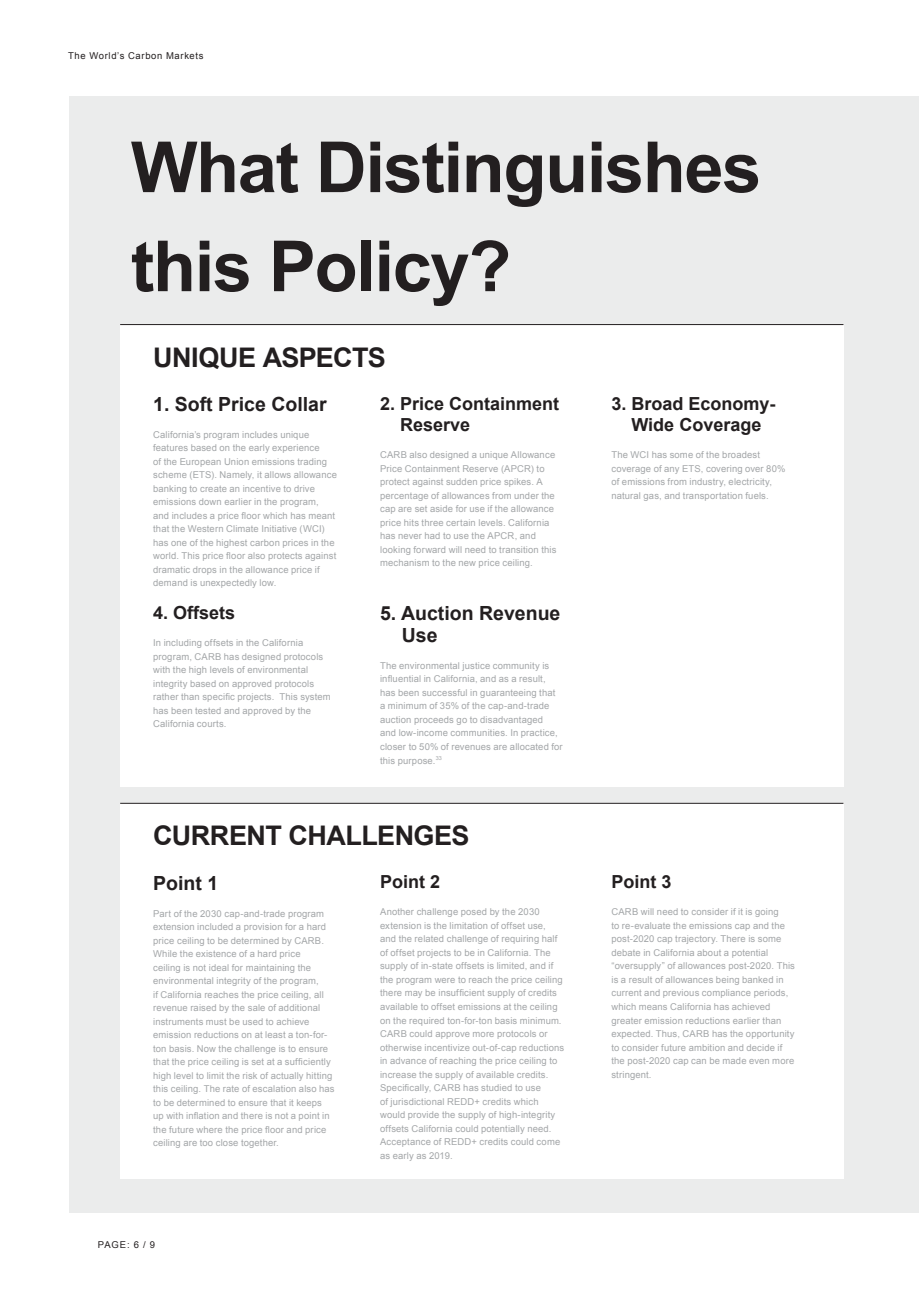
<style>
.page{position:relative;width:919px;height:1289px;background:#fff}
.page>*{position:absolute;margin:0;border:0;box-sizing:border-box;transform-origin:0 0}
.Big_Data_63_60{font:700 70.5px/99px "Arial";letter-spacing:-.02em;color:#231f20}
.Section_Subline__21{font:700 27px "Arial";letter-spacing:-.02em;color:#231f20}
.t1{font:700 19.5px "Arial";color:#231f20}
.t2{font:700 18px "Arial";color:#231f20}
._6_pt_Small_Text{font:9.45px/13.5px "Arial";letter-spacing:.015em;color:#a3a6a8}
.t3{font:9.45px "Arial";letter-spacing:.07em;color:#231f20}
</style>
<div class="page">
<div style="left:0;top:0;width:918px;height:1212px;background:#ebecec"></div>
<div style="left:0;top:0;width:68px;height:1288px;background:#fff"></div>
<div style="left:0;top:0;width:918px;height:96px;background:#fff"></div>
<div style="left:120px;top:325px;width:723px;height:461px;background:#fff"></div>
<hr style="left:120px;top:324px;width:723px;height:1px;background:#231f20">
<div style="left:120px;top:803px;width:723px;height:375px;background:#fff"></div>
<hr style="left:120px;top:803px;width:723px;height:1px;background:#231f20">
<p class="t3" style="left:68px;top:50px;width:137px">The World’s Carbon Markets</p>
<p class="Big_Data_63_60" style="left:131px;top:120px;width:632px">What Distinguishes this Policy?</p>
<p class="Section_Subline__21" style="left:153px;top:339px;width:234px">UNIQUE ASPECTS</p>
<p class="t2" style="left:380px;top:391px;width:181px">2. Price Containment</p>
<p class="t2" style="left:400px;top:413px;width:72px">Reserve</p>
<p class="_6_pt_Small_Text" style="left:380px;top:448px;width:178px">CARB also designed a unique Allowance Price Containment Reserve (APCR) to protect against sudden price spikes. A percentage of allowances from under the cap are set aside for use if the allowance price hits three certain levels. California has never had to use the APCR, and looking forward will need to transition this mechanism to the new price ceiling.</p>
<p class="t1" style="left:153px;top:391px;width:175px">1. Soft Price Collar</p>
<p class="_6_pt_Small_Text" style="left:153px;top:428px;width:185px">California’s program includes unique features based on the early experience<br>of the European Union emissions trading scheme (ETS). Namely, it allows allowance banking to create an incentive to drive emissions down earlier in the program, and includes a price floor which has meant that the Western Climate Initiative (WCI) has one of the highest carbon prices in the world. This price floor also protects against dramatic drops in the allowance price if demand is unexpectedly low.</p>
<p class="t2" style="left:153px;top:601px;width:84px">4. Offsets</p>
<p class="_6_pt_Small_Text" style="left:153px;top:636px;width:179px">In including offsets in the California program, CARB has designed protocols with the high levels of environmental integrity based on approved protocols rather than specific projects. This system has been tested and approved by the California courts.</p>
<p class="t1" style="left:380px;top:600px;width:182px">5. Auction Revenue</p>
<p class="t1" style="left:402px;top:622px;width:37px">Use</p>
<p class="_6_pt_Small_Text" style="left:380px;top:659px;width:184px">The environmental justice community is influential in California, and as a result, has been successful in guaranteeing that a minimum of 35% of the cap-and-trade auction proceeds go to disadvantaged<br>and low-income communities. In practice, closer to 50% of revenues are allocated for this purpose.<sup>33</sup></p>
<p class="Section_Subline__21" style="left:153px;top:818px;width:318px">CURRENT CHALLENGES</p>
<p class="t2" style="left:380px;top:870px;width:62px">Point 2</p>
<p class="_6_pt_Small_Text" style="left:380px;top:905px;width:186px">Another challenge posed by the 2030 extension is the limitation of offset use, and the related challenge of requiring half of offset projects to be in California. The supply of in-state offsets is limited, and if the program were to reach the price ceiling there may be insufficient supply of credits available to offset emissions at the ceiling on the required ton-for-ton basis minimum.<br>CARB could approve more protocols or otherwise incentivize out-of-cap reductions in advance of reaching the price ceiling to increase the supply of available credits.<br>Specifically, CARB has studied to use<br>of jurisdictional REDD+ credits which would provide the supply of high-integrity offsets California could potentially need.<br>Acceptance of REDD+ credits could come as early as 2019.</p>
<p class="t1" style="left:153px;top:869px;width:67px">Point 1</p>
<p class="_6_pt_Small_Text" style="left:153px;top:906px;width:183px">Part of the 2030 cap-and-trade program extension included a provision for a hard price ceiling to be determined by CARB.<br>While the existence of a hard price<br>ceiling is not ideal for maintaining the environmental integrity of the program,<br>if California reaches the price ceiling, all revenue raised by the sale of additional instruments must be used to achieve emission reductions on at least a ton-for&shy;ton basis. Now the challenge is to ensure that the price ceiling is set at a sufficiently high level to limit the risk of actually hitting this ceiling. The rate of escalation also has to be determined to ensure that it keeps up with inflation and there is not a point in the future where the price floor and price ceiling are too close together.</p>
<p class="t3" style="left:98px;top:1238px;width:59px">PAGE: 6 / 9</p>
<p class="t2" style="left:611px;top:391px;width:166px">3. Broad Economy-</p>
<p class="t2" style="left:631px;top:413px;width:131px">Wide Coverage</p>
<p class="_6_pt_Small_Text" style="left:611px;top:448px;width:176px">The WCI has some of the broadest coverage of any ETS, covering over 80% of emissions from industry, electricity, natural gas, and transportation fuels.</p>
<p class="t2" style="left:611px;top:870px;width:62px">Point 3</p>
<p class="_6_pt_Small_Text" style="left:611px;top:905px;width:185px">CARB will need to consider if it is going<br>to re-evaluate the emissions cap and the post-2020 cap trajectory. There is some debate in California about a potential “oversupply” of allowances post-2020. This is a result of allowances being banked in current and previous compliance periods, which means California has achieved greater emission reductions earlier than expected. Thus, CARB has the opportunity to consider future ambition and decide if the post-2020 cap can be made even more stringent.</p>
</div>
